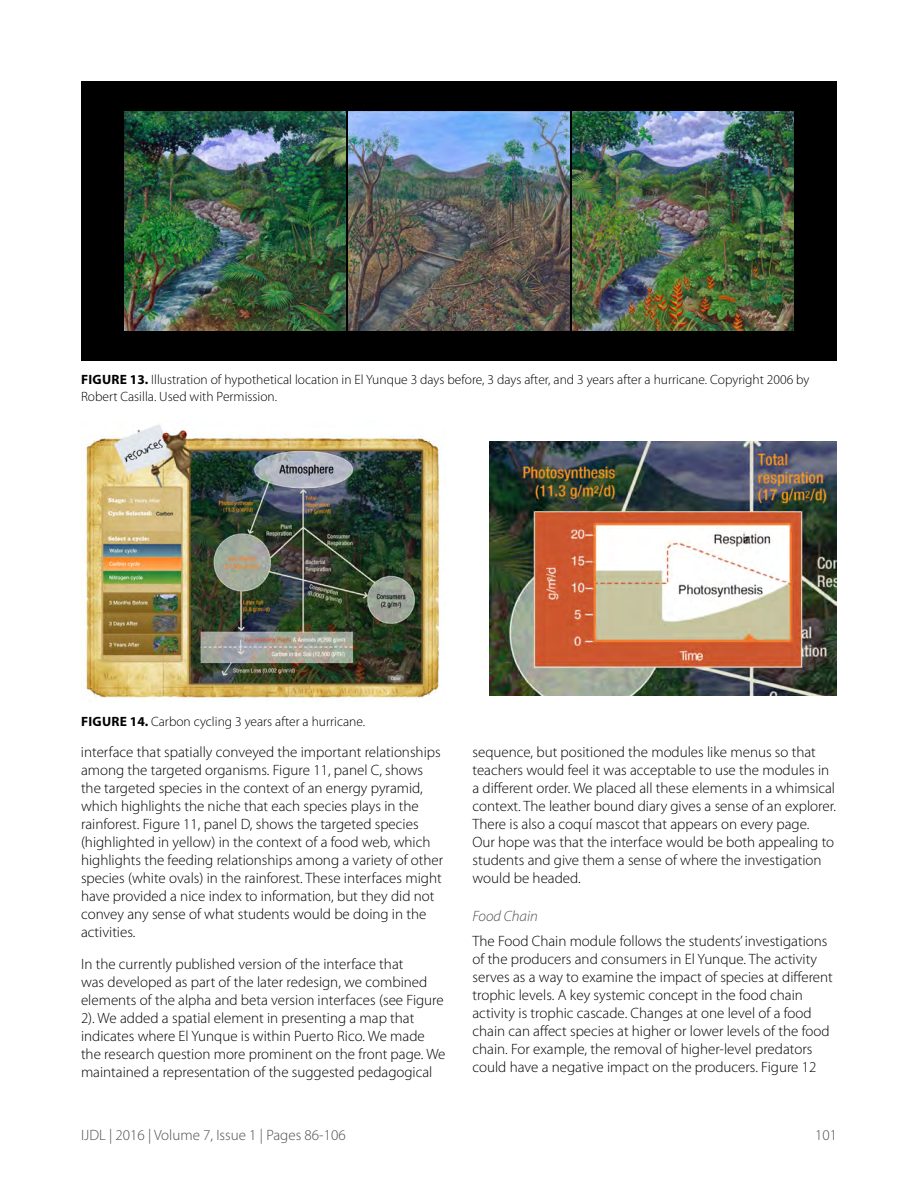
<style>
.page{position:relative;width:918px;height:1188px;background:#fff}
.page>*{position:absolute;margin:0;border:0;box-sizing:border-box;transform-origin:0 0}
.t1{font:300 15px/18px "Myriad Pro";color:#000}
.t2{font:300 15px "Myriad Pro";color:#4d4d4f}
.t3{font:italic 300 15px "Myriad Pro";color:#4d4d4f}
.t4{font:300 13.5px/16.2px "Myriad Pro";color:#000}
.s1{font-weight:700}
</style>
<div class="page">
<div style="left:81px;top:81px;width:756px;height:280px;background:#000"></div>
<img style="left:125px;top:111px;width:221px;height:219px">
<img style="left:349px;top:111px;width:220px;height:219px">
<img style="left:572px;top:111px;width:221px;height:219px">
<img style="left:81px;top:424px;width:361px;height:275px">
<img style="left:490px;top:441px;width:347px;height:254px">
<p class="t4" style="left:81px;top:372px;width:730px"><span class="s1">FIGURE 13.</span> Illustration of hypothetical location in El Yunque 3 days before, 3 days after, and 3 years after a hurricane. Copyright 2006 by<br>Robert Casilla. Used with Permission.</p>
<p class="t4" style="left:81px;top:713px;width:286px"><span class="s1">FIGURE 14.</span> Carbon cycling 3 years after a hurricane.</p>
<p class="t1" style="left:81px;top:743px;width:364px">interface that spatially conveyed the important relationships among the targeted organisms. Figure 11, panel C, shows the targeted species in the context of an energy pyramid, which highlights the niche that each species plays in the rainforest. Figure 11, panel D, shows the targeted species (highlighted in yellow) in the context of a food web, which highlights the feeding relationships among a variety of other species (white ovals) in the rainforest. These interfaces might have provided a nice index to information, but they did not convey any sense of what students would be doing in the activities.</p>
<p class="t1" style="left:81px;top:955px;width:366px">In the currently published version of the interface that<br>was developed as part of the later redesign, we combined elements of the alpha and beta version interfaces (see Figure 2). We added a spatial element in presenting a map that indicates where El Yunque is within Puerto Rico. We made the research question more prominent on the front page. We maintained a representation of the suggested pedagogical</p>
<p class="t1" style="left:472px;top:743px;width:365px">sequence, but positioned the modules like menus so that teachers would feel it was acceptable to use the modules in a different order. We placed all these elements in a whimsical context. The leather bound diary gives a sense of an explorer.<br>There is also a coquí mascot that appears on every page.<br>Our hope was that the interface would be both appealing to students and give them a sense of where the investigation would be headed.</p>
<p class="t3" style="left:472px;top:908px;width:67px">Food Chain</p>
<p class="t1" style="left:472px;top:932px;width:362px">The Food Chain module follows the students’ investigations of the producers and consumers in El Yunque. The activity serves as a way to examine the impact of species at different trophic levels. A key systemic concept in the food chain activity is trophic cascade. Changes at one level of a food chain can affect species at higher or lower levels of the food chain. For example, the removal of higher-level predators could have a negative impact on the producers. Figure 12</p>
<p class="t2" style="left:81px;top:1126px;width:266px">IJDL | 2016 | Volume 7, Issue 1 | Pages 86-106</p>
<p class="t2" style="left:815px;top:1126px;width:23px">101</p>
</div>
